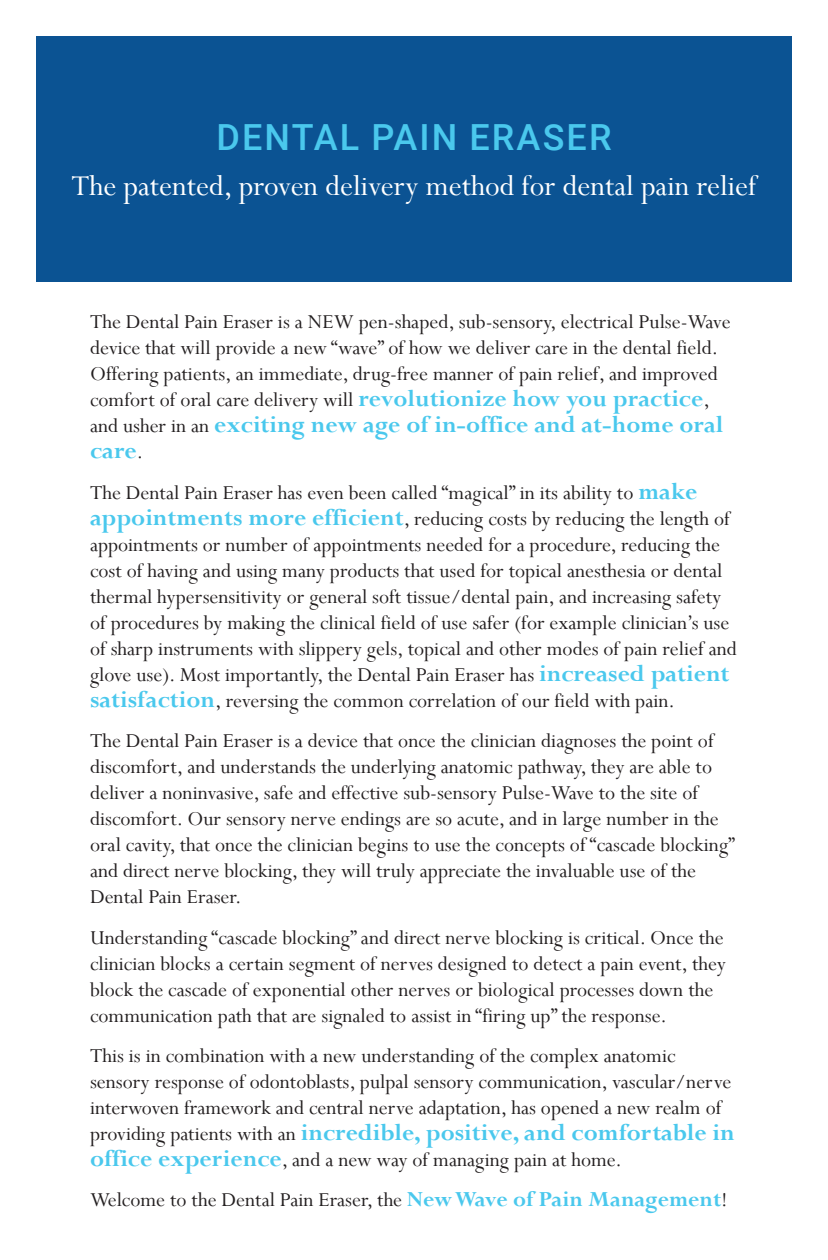
<style>
.page{position:relative;width:828px;height:1260px;background:#fff}
.page>*{position:absolute;margin:0;border:0;box-sizing:border-box;transform-origin:0 0}
.Heading_1{font:500 36px "Roboto";letter-spacing:.06em;color:#4ac8ed}
.t1{font:32px "Perpetua";color:#fff}
.Insrtructions_text{font:700 26px/26px "Perpetua";color:#4ac8ed}
.Insrtructions_text-2{font:22px/26px "Perpetua";color:#231f20}
.s1{font-weight:700;font-size:26px;color:#4ac8ed}
.s2{font-weight:400;font-size:22px;color:#231f20}
.s3{font-weight:700;font-size:24px;color:#4ac8ed}
</style>
<div class="page">
<div style="left:36px;top:36px;width:756px;height:246px;background:#0b5393"></div>
<p class="Heading_1" style="left:216px;top:112px;width:397px">DENTAL PAIN ERASER</p>
<p class="t1" style="left:71px;top:165px;width:687px">The patented, proven delivery method for dental pain relief</p>
<p class="Insrtructions_text-2" style="left:90px;top:309px;width:642px">The Dental Pain Eraser is a NEW pen-shaped, sub-sensory, electrical Pulse-Wave device that will provide a new “wave” of how we deliver care in the dental field.<br>Offering patients, an immediate, drug-free manner of pain relief, and improved comfort of oral care delivery will <span class="s1">revolutionize how you practice</span>,</p>
<p class="Insrtructions_text" style="left:90px;top:412px;width:635px"><span class="s2">and usher in an</span> exciting new age of in-office and at-home oral care<span class="s2">.</span></p>
<p class="Insrtructions_text-2" style="left:90px;top:479px;width:648px">The Dental Pain Eraser has even been called “magical” in its ability to <span class="s1">make appointments more efficient</span>, reducing costs by reducing the length of appointments or number of appointments needed for a procedure, reducing the cost of having and using many products that used for topical anesthesia or dental thermal hypersensitivity or general soft tissue/dental pain, and increasing safety of procedures by making the clinical field of use safer (for example clinician’s use of sharp instruments with slippery gels, topical and other modes of pain relief and glove use). Most importantly, the Dental Pain Eraser has <span class="s1">increased patient satisfaction</span>, reversing the common correlation of our field with pain.</p>
<p class="Insrtructions_text-2" style="left:90px;top:728px;width:647px">The Dental Pain Eraser is a device that once the clinician diagnoses the point of discomfort, and understands the underlying anatomic pathway, they are able to deliver a noninvasive, safe and effective sub-sensory Pulse-Wave to the site of discomfort. Our sensory nerve endings are so acute, and in large number in the oral cavity, that once the clinician begins to use the concepts of “cascade blocking” and direct nerve blocking, they will truly appreciate the invaluable use of the Dental Pain Eraser.</p>
<p class="Insrtructions_text-2" style="left:90px;top:924px;width:637px">Understanding “cascade blocking” and direct nerve blocking is critical. Once the clinician blocks a certain segment of nerves designed to detect a pain event, they block the cascade of exponential other nerves or biological processes down the communication path that are signaled to assist in “firing up” the response.</p>
<p class="Insrtructions_text-2" style="left:90px;top:1042px;width:643px">This is in combination with a new understanding of the complex anatomic sensory response of odontoblasts, pulpal sensory communication, vascular/nerve interwoven framework and central nerve adaptation, has opened a new realm of</p>
<p class="Insrtructions_text" style="left:90px;top:1119px;width:646px"><span class="s2">providing patients with an</span> incredible, positive, and comfortable in</p>
<p class="Insrtructions_text-2" style="left:90px;top:1146px;width:533px"><span class="s1">office experience</span>, and a new way of managing pain at home.</p>
<p class="Insrtructions_text-2" style="left:90px;top:1187px;width:639px">Welcome to the Dental Pain Eraser, the <span class="s3">New Wave of Pain Management</span>!</p>
</div>
